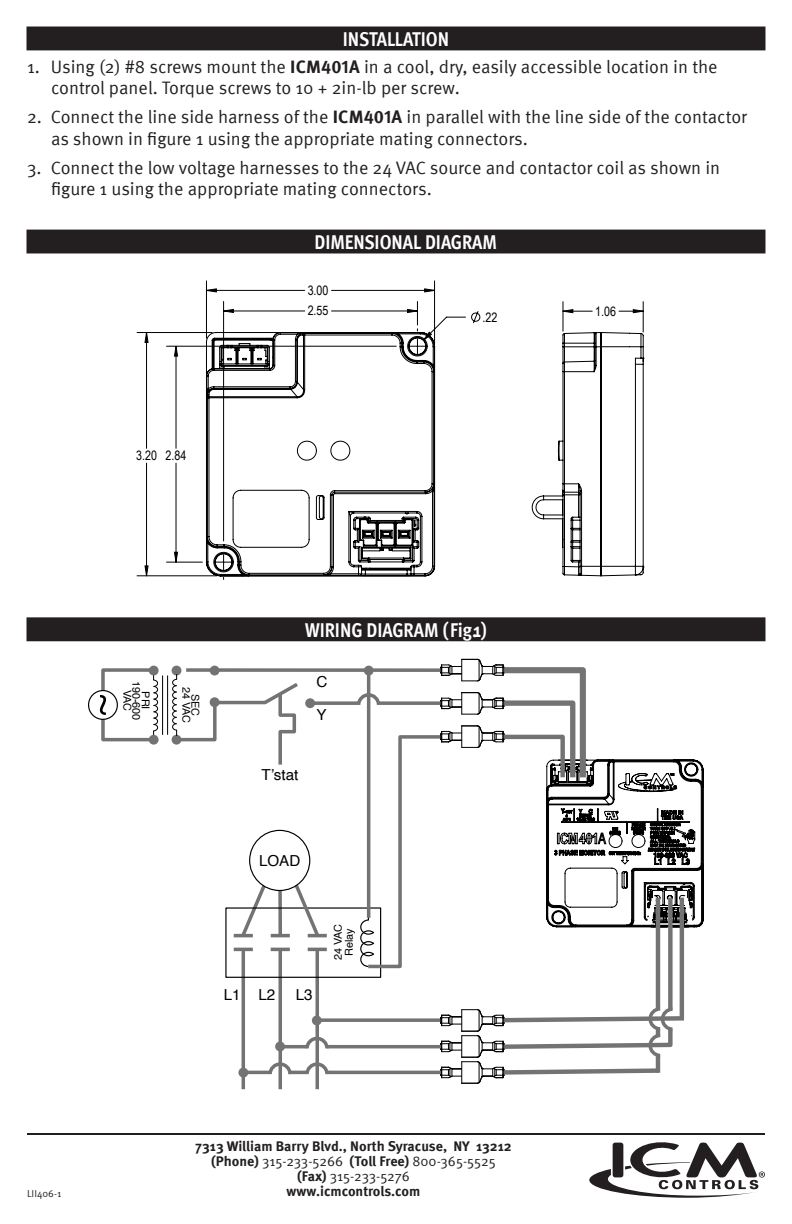
<style>
.page{position:relative;width:792px;height:1224px;background:#fff}
.page>*{position:absolute;margin:0;border:0;box-sizing:border-box;transform-origin:0 0}
.t1{font:700 condensed 20px "Meta Pro";color:#fff}
.t2{font:18px/21.6px "Meta Pro";color:#231f20}
.t3{font:15.2px "Helvetica";color:#000}
.t4{font:700 14px "Meta Pro";color:#231f20}
.t5{font:14px "Meta Pro";color:#231f20}
.t6{font:13px/20.6px "Arial Narrow";color:#000}
.t7{font:10.8px/9px "Helvetica";color:#000;text-align:center}
.t8{font:10px "Meta Pro";color:#231f20}
.s1{font-weight:700}
</style>
<div class="page">
<div style="left:27px;top:618px;width:738px;height:23px;background:#231f20"></div>
<hr style="left:162px;top:675px;width:1px;height:60px;background:#000">
<hr style="left:167px;top:675px;width:1px;height:60px;background:#000">
<hr style="left:234px;top:948px;width:19px;height:3px;background:#737373">
<hr style="left:242px;top:949px;width:3px;height:140px;background:#737373">
<hr style="left:308px;top:948px;width:19px;height:3px;background:#737373">
<svg style="left:315px;top:951px;width:4px;height:138px"></svg>
<hr style="left:271px;top:948px;width:19px;height:3px;background:#737373">
<hr style="left:279px;top:949px;width:3px;height:140px;background:#737373">
<hr style="left:308px;top:934px;width:19px;height:3px;background:#737373">
<hr style="left:234px;top:934px;width:19px;height:3px;background:#737373">
<svg style="left:239px;top:871px;width:34px;height:67px"></svg>
<hr style="left:271px;top:934px;width:19px;height:3px;background:#737373">
<svg style="left:278px;top:891px;width:4px;height:43px"></svg>
<hr style="left:680px;top:898px;width:4px;height:120px;background:#737373">
<div style="left:668px;top:898px;width:5px;height:111px;background:#737373"></div>
<svg style="left:321px;top:1018px;width:119px;height:4px"></svg>
<hr style="left:327px;top:1045px;width:114px;height:3px;background:#737373">
<svg style="left:304px;top:1035px;width:27px;height:17px"></svg>
<hr style="left:280px;top:1045px;width:27px;height:3px;background:#737373">
<hr style="left:327px;top:1071px;width:114px;height:3px;background:#737373">
<svg style="left:304px;top:1061px;width:27px;height:17px"></svg>
<hr style="left:289px;top:1071px;width:18px;height:3px;background:#737373">
<svg style="left:267px;top:1061px;width:27px;height:17px"></svg>
<hr style="left:243px;top:1071px;width:27px;height:3px;background:#737373">
<div style="left:275px;top:1042px;width:10px;height:9px;background:#737373;border-radius:50%"></div>
<div style="left:238px;top:1068px;width:10px;height:10px;background:#737373;border-radius:50%"></div>
<div style="left:225px;top:907px;width:156px;height:71px;border:1px solid #000"></div>
<svg style="left:315px;top:701px;width:40px;height:4px"></svg>
<svg style="left:186px;top:668px;width:169px;height:4px"></svg>
<svg style="left:287px;top:871px;width:35px;height:67px"></svg>
<div style="left:250px;top:830px;width:60px;height:60px;background:#fff;border-radius:50%"></div>
<div style="left:249px;top:830px;width:61px;height:61px;border:1px solid #000;border-radius:50%"></div>
<div style="left:312px;top:1016px;width:10px;height:9px;background:#737373;border-radius:50%"></div>
<div style="left:305px;top:698px;width:10px;height:10px;background:#737373;border-radius:50%"></div>
<div style="left:210px;top:666px;width:10px;height:9px;background:#737373;border-radius:50%"></div>
<div style="left:172px;top:666px;width:9px;height:9px;background:#737373;border-radius:50%"></div>
<svg style="left:154px;top:674px;width:5px;height:62px"></svg>
<div style="left:149px;top:666px;width:10px;height:9px;background:#737373;border-radius:50%"></div>
<div style="left:149px;top:735px;width:10px;height:10px;background:#737373;border-radius:50%"></div>
<div style="left:101px;top:668px;width:53px;height:73px;border:4px solid #737373"></div>
<div style="left:89px;top:691px;width:28px;height:28px;background:#fff;border-radius:50%"></div>
<div style="left:88px;top:690px;width:30px;height:30px;border:1px solid #000;border-radius:50%"></div>
<svg style="left:100px;top:695px;width:6px;height:20px"></svg>
<svg style="left:172px;top:673px;width:126px;height:92px"></svg>
<hr style="left:656px;top:898px;width:4px;height:110px;background:#737373">
<svg style="left:440px;top:1005px;width:244px;height:79px"></svg>
<svg style="left:355px;top:659px;width:349px;height:311px"></svg>
<div style="left:27px;top:27px;width:738px;height:23px;background:#231f20"></div>
<div style="left:27px;top:230px;width:738px;height:23px;background:#231f20"></div>
<svg style="left:145px;top:289px;width:498px;height:287px"></svg>
<svg style="left:206px;top:332px;width:229px;height:244px"></svg>
<svg style="left:532px;top:332px;width:112px;height:244px"></svg>
<hr style="left:27px;top:1133px;width:738px;height:2px;background:#231f20">
<svg style="left:589px;top:1142px;width:176px;height:56px"></svg>
<p class="t1" style="left:343px;top:24px;width:108px">INSTALLATION</p>
<p class="t2" style="left:51px;top:55px;width:668px;text-indent:-24px">1. Using (2) #8 screws mount the <span class="s1">ICM401A</span> in a cool, dry, easily accessible location in the control panel. Torque screws to 10 + 2in-lb per screw.</p>
<p class="t2" style="left:51px;top:105px;width:698px;text-indent:-24px">2. Connect the line side harness of the <span class="s1">ICM401A</span> in parallel with the line side of the contactor as shown in figure 1 using the appropriate mating connectors.</p>
<p class="t2" style="left:51px;top:155px;width:671px;text-indent:-24px">3. Connect the low voltage harnesses to the 24 VAC source and contactor coil as shown in figure 1 using the appropriate mating connectors.</p>
<p class="t1" style="left:314px;top:227px;width:184px">DIMENSIONAL DIAGRAM</p>
<p class="t6" style="left:136px;top:445px;width:22px">3.20</p>
<p class="t6" style="left:166px;top:445px;width:22px">2.84</p>
<p class="t6" style="left:308px;top:279px;width:22px">3.00<br>2.55</p>
<p class="t6" style="left:483px;top:306px;width:16px">.22</p>
<p class="t7" style="left:150px;top:681px;width:41px;rotate:90deg">PRI<br>190-600<br>VAC</p>
<p class="t7" style="left:200px;top:687px;width:38px;rotate:90deg">SEC<br>24 VAC</p>
<p class="t1" style="left:305px;top:614px;width:183px">WIRING DIAGRAM (Fig. 1)</p>
<p class="t3" style="left:316px;top:670px;width:12px">C</p>
<p class="t3" style="left:316px;top:703px;width:12px">Y</p>
<p class="t3" style="left:262px;top:763px;width:38px">T’stat</p>
<p class="t3" style="left:259px;top:849px;width:43px">LOAD</p>
<p class="t3" style="left:224px;top:983px;width:53px">L1 L2</p>
<p class="t3" style="left:296px;top:983px;width:18px">L3</p>
<p class="t7" style="left:333px;top:960px;width:38px;line-height:10.8px;rotate:-90deg">24 VAC<br>Relay</p>
<p class="t4" style="left:195px;top:1136px;width:318px">7313 William Barry Blvd., North Syracuse, NY 13212</p>
<p class="t5" style="left:211px;top:1151px;width:286px"><span class="s1">(Phone)</span> 315-233-5266 <span class="s1">(Toll Free)</span> 800-365-5525</p>
<p class="t5" style="left:297px;top:1166px;width:114px"><span class="s1">(Fax)</span> 315-233-5276</p>
<p class="t8" style="left:27px;top:1186px;width:36px">LII406-1</p>
<p class="t4" style="left:287px;top:1181px;width:135px">www.icmcontrols.com</p>
<p class="t6" style="left:595px;top:300px;width:22px">1.06</p>
</div>
